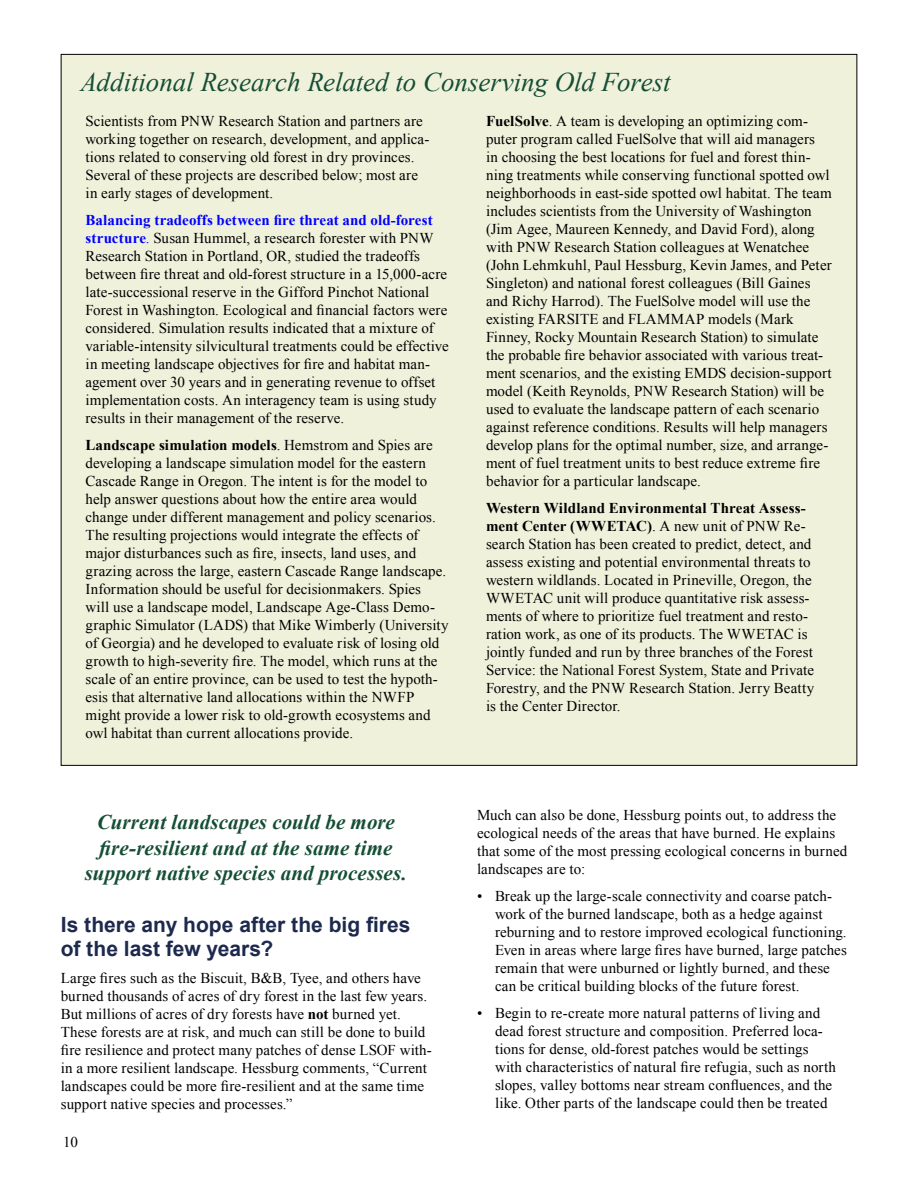
<style>
.page{position:relative;width:918px;height:1188px;background:#fff}
.page>*{position:absolute;margin:0;border:0;box-sizing:border-box;transform-origin:0 0}
.sidebar_heading{font:italic 27px "Times New Roman";letter-spacing:-.005em;color:#154e35}
.callout{font:italic 700 21px/25.5px "Times New Roman";letter-spacing:.005em;color:#154e35;text-align:center}
.Heading{font:700 21px/24px "Arial";color:#1d294d}
.Body{font:15px/18px "Times New Roman";letter-spacing:.005em;color:#000}
.bullets{font:15px/18px "Times New Roman";letter-spacing:.01em;color:#000}
.s1{font-weight:700;color:#00f}
.s2{color:#00f}
.s3{font-weight:700}
</style>
<div class="page">
<div style="left:61px;top:54px;width:796px;height:711px;background:#f0f1db"></div>
<p class="sidebar_heading" style="left:81px;top:64px;width:592px">Additional Research Related to Conserving Old Forest</p>
<p class="Body" style="left:86px;top:112px;width:345px">Scientists from PNW Research Station and partners are working together on research, development, and applica&shy;tions related to conserving old forest in dry provinces.<br>Several of these projects are described below; most are in early stages of development.</p>
<p class="Body" style="left:86px;top:211px;width:365px"><span class="s1">Balancing tradeoffs between fire threat and old-forest structure</span><span class="s2">.</span> Susan Hummel, a research forester with PNW Research Station in Portland, OR, studied the tradeoffs between fire threat and old-forest structure in a 15,000-acre late-successional reserve in the Gifford Pinchot National Forest in Washington. Ecological and financial factors were considered. Simulation results indicated that a mixture of variable-intensity silvicultural treatments could be effective in meeting landscape objectives for fire and habitat man&shy;agement over 30 years and in generating revenue to offset implementation costs. An interagency team is using study results in their management of the reserve.</p>
<p class="Body" style="left:86px;top:436px;width:365px"><span class="s3">Landscape simulation models</span>. Hemstrom and Spies are developing a landscape simulation model for the eastern Cascade Range in Oregon. The intent is for the model to help answer questions about how the entire area would change under different management and policy scenarios.<br>The resulting projections would integrate the effects of major disturbances such as fire, insects, land uses, and grazing across the large, eastern Cascade Range landscape.<br>Information should be useful for decisionmakers. Spies will use a landscape model, Landscape Age-Class Demo&shy;graphic Simulator (LADS) that Mike Wimberly (University of Georgia) and he developed to evaluate risk of losing old growth to high-severity fire. The model, which runs at the scale of an entire province, can be used to test the hypoth&shy;esis that alternative land allocations within the NWFP might provide a lower risk to old-growth ecosystems and owl habitat than current allocations provide.</p>
<p class="Body" style="left:486px;top:112px;width:347px"><span class="s3">FuelSolve</span>. A team is developing an optimizing com&shy;puter program called FuelSolve that will aid managers<br>in choosing the best locations for fuel and forest thin&shy;ning treatments while conserving functional spotted owl neighborhoods in east-side spotted owl habitat. The team includes scientists from the University of Washington (Jim Agee, Maureen Kennedy, and David Ford), along with PNW Research Station colleagues at Wenatchee (John Lehmkuhl, Paul Hessburg, Kevin James, and Peter Singleton) and national forest colleagues (Bill Gaines and Richy Harrod). The FuelSolve model will use the existing FARSITE and FLAMMAP models (Mark Finney, Rocky Mountain Research Station) to simulate the probable fire behavior associated with various treat&shy;ment scenarios, and the existing EMDS decision-support model (Keith Reynolds, PNW Research Station) will be used to evaluate the landscape pattern of each scenario against reference conditions. Results will help managers develop plans for the optimal number, size, and arrange&shy;ment of fuel treatment units to best reduce extreme fire behavior for a particular landscape.</p>
<p class="Body" style="left:486px;top:499px;width:330px"><span class="s3">Western Wildland Environmental Threat Assess&shy;ment Center (WWETAC)</span>. A new unit of PNW Re&shy;search Station has been created to predict, detect, and assess existing and potential environmental threats to western wildlands. Located in Prineville, Oregon, the WWETAC unit will produce quantitative risk assess&shy;ments of where to prioritize fuel treatment and resto&shy;ration work, as one of its products. The WWETAC is jointly funded and run by three branches of the Forest Service: the National Forest System, State and Private Forestry, and the PNW Research Station. Jerry Beatty is the Center Director.</p>
<p class="callout" style="left:85px;top:809px;width:324px">Current landscapes could be more fire-resilient and at the same time support native species and processes.</p>
<p class="Heading" style="left:61px;top:913px;width:351px">Is there any hope after the big fires of the last few years?</p>
<p class="Body" style="left:61px;top:969px;width:373px">Large fires such as the Biscuit, B&amp;B, Tyee, and others have burned thousands of acres of dry forest in the last few years.<br>But millions of acres of dry forests have <span class="s3">not</span> burned yet.<br>These forests are at risk, and much can still be done to build fire resilience and protect many patches of dense LSOF with&shy;in a more resilient landscape. Hessburg comments, “Current landscapes could be more fire-resilient and at the same time support native species and processes.”</p>
<p class="Body" style="left:63px;top:1132px;width:16px">10</p>
<p class="Body" style="left:477px;top:805px;width:372px">Much can also be done, Hessburg points out, to address the ecological needs of the areas that have burned. He explains that some of the most pressing ecological concerns in burned landscapes are to:</p>
<p class="bullets" style="left:495px;top:886px;width:353px;text-indent:-18px">• Break up the large-scale connectivity and coarse patch&shy;work of the burned landscape, both as a hedge against reburning and to restore improved ecological functioning.<br>Even in areas where large fires have burned, large patches remain that were unburned or lightly burned, and these can be critical building blocks of the future forest.</p>
<p class="bullets" style="left:495px;top:1003px;width:343px;text-indent:-18px">• Begin to re-create more natural patterns of living and dead forest structure and composition. Preferred loca&shy;tions for dense, old-forest patches would be settings with characteristics of natural fire refugia, such as north slopes, valley bottoms near stream confluences, and the like. Other parts of the landscape could then be treated</p>
</div>
